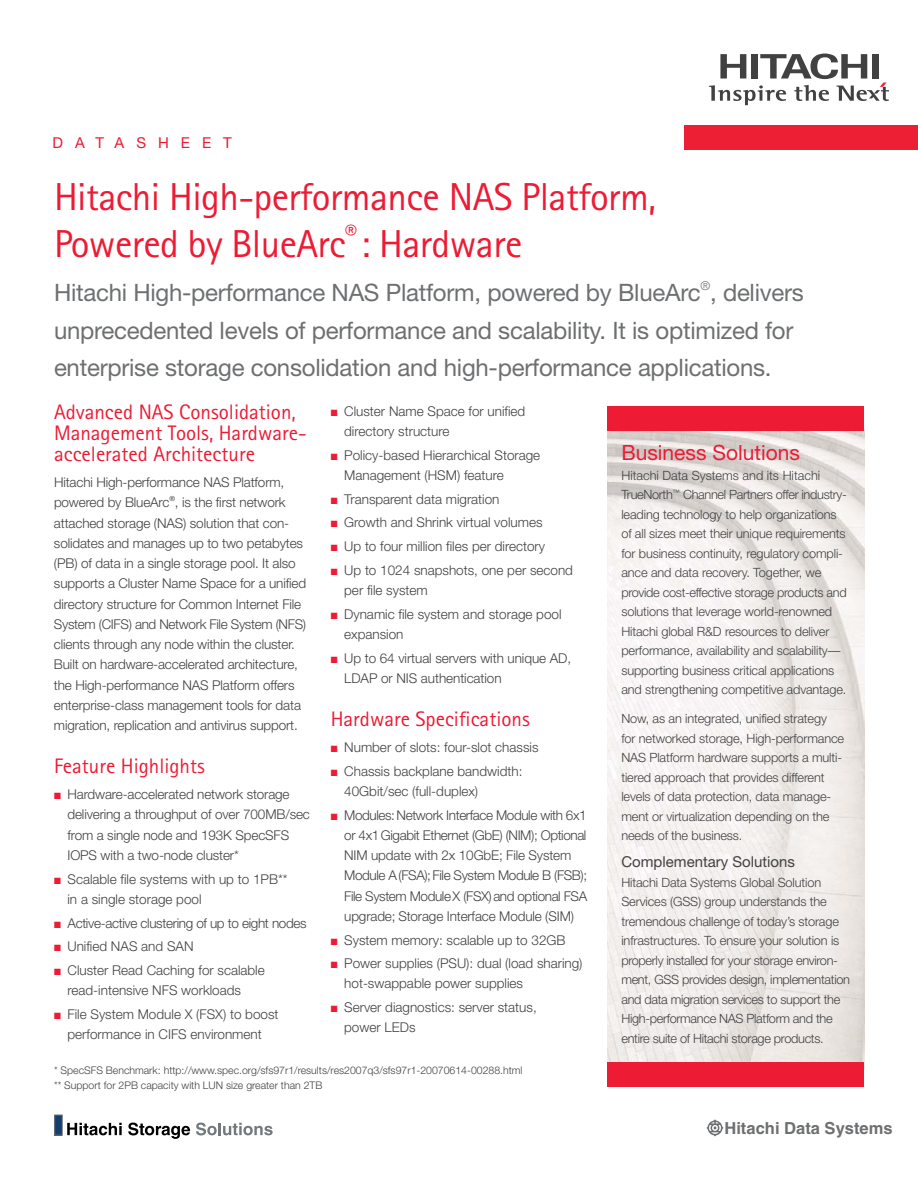
<style>
.page{position:relative;width:918px;height:1188px;background:#fff}
.page>*{position:absolute;margin:0;border:0;box-sizing:border-box;transform-origin:0 0}
.t1{font:39px/46.5px "Rotis Sans Serif";letter-spacing:-.015em;color:#ed1b34}
.t2{font:24px/37.5px "Helvetica Neue";letter-spacing:-.01em;color:#6d6f71}
.t3{font:21px/21px "Rotis Sans Serif";color:#ed1b34}
.t4{font:21px "Helvetica Neue";color:#ed1b34}
.t5{font:700 16.5px "Helvetica";color:#6d6f71}
.t6{font:15px "Helvetica Neue";color:#414142}
.t7{font:15px "Helvetica Neue";letter-spacing:.8em;color:#ed1b34}
.t8{font:300 13.5px/20.2px "Helvetica Neue";letter-spacing:-.01em;color:#414142}
.t9{font:300 13.5px/20.2px "Helvetica Neue";letter-spacing:-.03em;color:#414142}
.t10{font:300 12.75px/19.5px "Helvetica Neue";letter-spacing:-.01em;color:#414142}
.t11{font:300 12.3px "Helvetica Neue";color:#6d6f71}
.t12{font:300 10.5px/15px "Helvetica Neue";color:#414142}
.t13{font:7.05px "Helvetica Neue";color:#414142}
</style>
<div class="page">
<svg style="left:706px;top:1119px;width:18px;height:18px"></svg>
<div style="left:684px;top:125px;width:234px;height:25px;background:#ec1f35"></div>
<svg style="left:709px;top:54px;width:180px;height:51px"></svg>
<img style="left:608px;top:430px;width:256px;height:632px">
<div style="left:608px;top:406px;width:256px;height:24px;background:#ed1b34"></div>
<div style="left:608px;top:1062px;width:256px;height:25px;background:#ed1b34"></div>
<svg style="left:67px;top:1123px;width:55px;height:12px"></svg>
<svg style="left:128px;top:1123px;width:62px;height:16px"></svg>
<svg style="left:196px;top:1123px;width:77px;height:12px"></svg>
<div style="left:55px;top:1115px;width:7px;height:20px;background:#123f6d"></div>
<p class="t7" style="left:53px;top:138px;width:181px">DATASHEET</p>
<h1 class="t1" style="left:54px;top:178px;width:604px">Hitachi High-performance NAS Platform,<br>Powered by BlueArc<sup>®</sup>: Hardware</h1>
<p class="t11" style="left:700px;top:281px;width:11px">®</p>
<h2 class="t2" style="left:54px;top:314px;width:741px">unprecedented levels of performance and scalability. It is optimized for enterprise storage consolidation and high-performance applications.</h2>
<h2 class="t2" style="left:54px;top:276px;width:751px">Hitachi High-performance NAS Platform, powered by BlueArc , delivers</h2>
<h3 class="t3" style="left:54px;top:404px;width:254px">Advanced NAS Consolidation,<br>Management Tools, Hardware&shy;accelerated Architecture</h3>
<p class="t8" style="left:54px;top:473px;width:233px">Hitachi High-performance NAS Platform, powered by BlueArc , is the first network</p>
<p class="t13" style="left:169px;top:496px;width:7px">®</p>
<p class="t8" style="left:54px;top:514px;width:254px">attached storage (NAS) solution that con&shy;solidates and manages up to two petabytes (PB) of data in a single storage pool. It also supports a Cluster Name Space for a unified directory structure for Common Internet File System (CIFS) and Network File System (NFS) clients through any node within the cluster.<br>Built on hardware-accelerated architecture, the High-performance NAS Platform offers enterprise-class management tools for data migration, replication and antivirus support.</p>
<h3 class="t3" style="left:54px;top:758px;width:152px">Feature Highlights</h3>
<p class="t8" style="left:68px;top:786px;width:244px">Hardware-accelerated network storage delivering a throughput of over 700MB/sec from a single node and 193K SpecSFS IOPS with a two-node cluster*</p>
<p class="t8" style="left:68px;top:870px;width:222px">Scalable file systems with up to 1PB** in a single storage pool</p>
<p class="t8" style="left:68px;top:912px;width:241px;line-height:23.7px">Active-active clustering of up to eight nodes<br>Unified NAS and SAN<br>Cluster Read Caching for scalable</p>
<p class="t8" style="left:68px;top:980px;width:213px;line-height:23.7px">read-intensive NFS workloads<br>File System Module X (FSX) to boost</p>
<p class="t8" style="left:68px;top:1026px;width:196px">performance in CIFS environment</p>
<p class="t8" style="left:344px;top:402px;width:183px">Cluster Name Space for unified directory structure</p>
<p class="t8" style="left:344px;top:446px;width:198px">Policy-based Hierarchical Storage<br>Management (HSM) feature</p>
<p class="t8" style="left:344px;top:488px;width:230px;line-height:23.7px">Transparent data migration<br>Growth and Shrink virtual volumes<br>Up to four million files per directory<br>Up to 1024 snapshots, one per second</p>
<p class="t8" style="left:344px;top:579px;width:219px;line-height:23.7px">per file system<br>Dynamic file system and storage pool</p>
<p class="t8" style="left:344px;top:623px;width:228px;line-height:23.7px">expansion<br>Up to 64 virtual servers with unique AD,</p>
<p class="t8" style="left:344px;top:669px;width:159px">LDAP or NIS authentication</p>
<h3 class="t3" style="left:331px;top:710px;width:201px">Hardware Specifications</h3>
<p class="t8" style="left:344px;top:737px;width:196px;line-height:23.7px">Number of slots: four-slot chassis<br>Chassis backplane bandwidth:</p>
<p class="t9" style="left:344px;top:780px;width:244px;line-height:23.7px">40Gbit/sec (full-duplex)<br>Modules: Network Interface Module with 6x1</p>
<p class="t9" style="left:344px;top:826px;width:244px">or 4x1 Gigabit Ethernet (GbE) (NIM); Optional NIM update with 2x 10GbE; File System Module A (FSA); File System Module B (FSB); File System Module X (FSX) and optional FSA upgrade; Storage Interface Module (SIM)</p>
<p class="t8" style="left:344px;top:929px;width:240px;line-height:23.7px">System memory: scalable up to 32GB<br>Power supplies (PSU): dual (load sharing)</p>
<p class="t8" style="left:344px;top:973px;width:194px;line-height:23.7px">hot-swappable power supplies<br>Server diagnostics: server status,</p>
<p class="t8" style="left:344px;top:1019px;width:73px">power LEDs</p>
<p class="t12" style="left:54px;top:1063px;width:470px">* SpecSFS Benchmark: http://www.spec.org/sfs97r1/results/res2007q3/sfs97r1-20070614-00288.html ** Support for 2PB capacity with LUN size greater than 2TB</p>
<h3 class="t4" style="left:621px;top:445px;width:180px">Business Solutions</h3>
<p class="t10" style="left:621px;top:467px;width:227px">Hitachi Data Systems and its Hitachi TrueNorth<sup>™</sup> Channel Partners offer industry&shy;leading technology to help organizations of all sizes meet their unique requirements for business continuity, regulatory compli&shy;ance and data recovery. Together, we provide cost-effective storage products and solutions that leverage world-renowned Hitachi global R&amp;D resources to deliver performance, availability and scalability— supporting business critical applications and strengthening competitive advantage.</p>
<p class="t10" style="left:621px;top:710px;width:224px">Now, as an integrated, unified strategy for networked storage, High-performance NAS Platform hardware supports a multi&shy;tiered approach that provides different levels of data protection, data manage&shy;ment or virtualization depending on the needs of the business.</p>
<p class="t6" style="left:621px;top:857px;width:175px">Complementary Solutions</p>
<p class="t10" style="left:621px;top:874px;width:230px">Hitachi Data Systems Global Solution Services (GSS) group understands the tremendous challenge of today’s storage infrastructures. To ensure your solution is properly installed for your storage environ&shy;ment, GSS provides design, implementation and data migration services to support the High-performance NAS Platform and the entire suite of Hitachi storage products.</p>
<p class="t5" style="left:724px;top:1122px;width:170px">Hitachi Data Systems</p>
</div>
